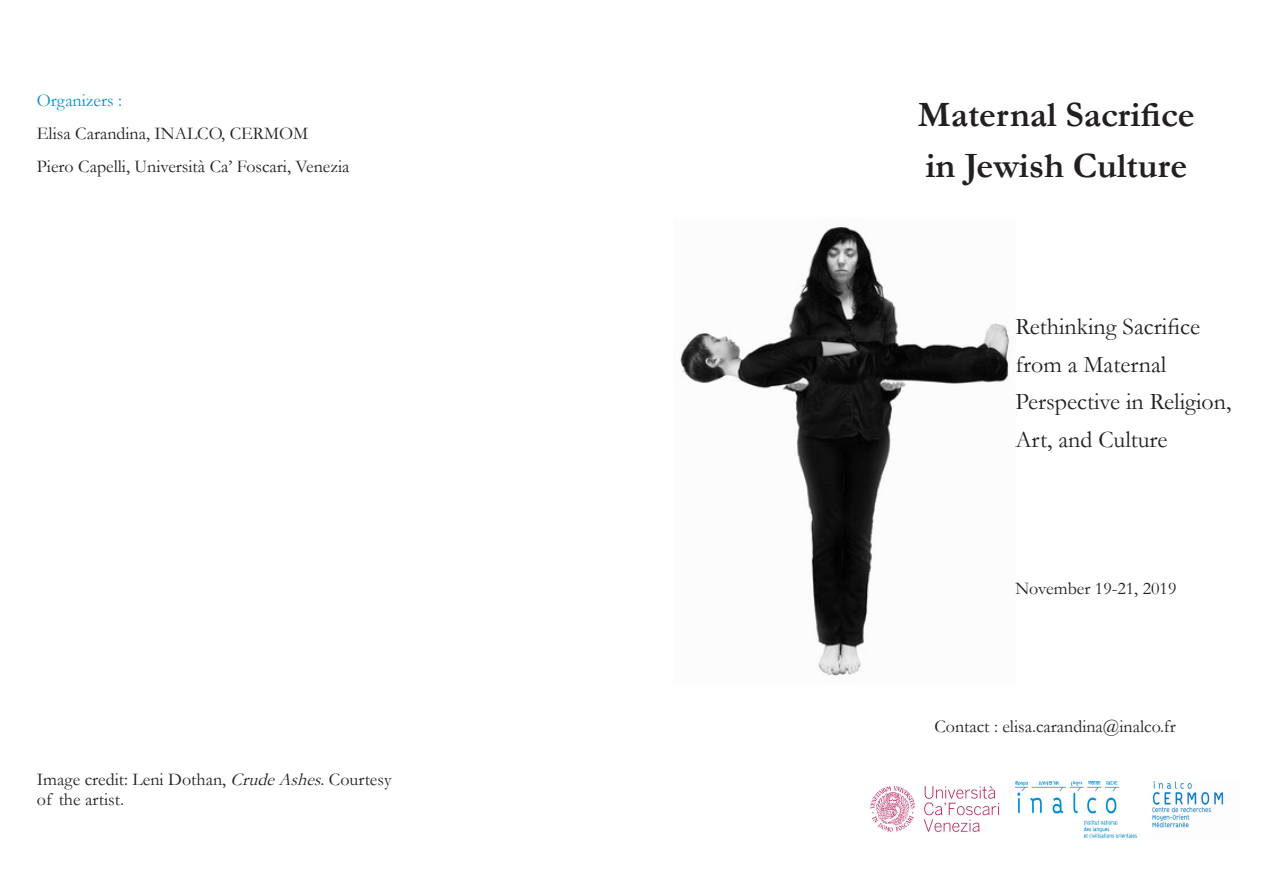
<style>
.page{position:relative;width:1263px;height:893px;background:#fff}
.page>*{position:absolute;margin:0;border:0;box-sizing:border-box;transform-origin:0 0}
.t1{font:700 36px "Garamond";color:#231f20}
.t2{font:24px/37.5px "Garamond";color:#231f20}
.t3{font:18px/19.5px "Garamond";color:#231f20}
.t4{font:18px "Garamond";color:#0093d0}
.s1{font-style:italic}
</style>
<div class="page">
<img style="left:680px;top:226px;width:330px;height:450px">
<img style="left:870px;top:786px;width:129px;height:46px">
<img style="left:1153px;top:781px;width:71px;height:47px">
<img style="left:1015px;top:781px;width:122px;height:57px">
<p class="t4" style="left:37px;top:88px;width:87px">Organizers :</p>
<p class="t3" style="left:37px;top:123px;width:273px">Elisa Carandina, INALCO, CERMOM</p>
<p class="t3" style="left:37px;top:156px;width:314px">Piero Capelli, Università Ca’ Foscari, Venezia</p>
<p class="t3" style="left:37px;top:769px;width:356px">Image credit: Leni Dothan, <span class="s1">CrudeAshes</span>. Courtesy of the artist.</p>
<p class="t1" style="left:918px;top:90px;width:279px">Maternal Sacrifice</p>
<p class="t1" style="left:925px;top:141px;width:263px">in Jewish Culture</p>
<p class="t2" style="left:1015px;top:307px;width:186px">Rethinking Sacrifice</p>
<p class="t2" style="left:1015px;top:345px;width:152px">from a Maternal</p>
<p class="t2" style="left:1015px;top:382px;width:217px">Perspective in Religion,<br>Art, and Culture</p>
<p class="t3" style="left:1015px;top:578px;width:163px">November 19-21, 2019</p>
<p class="t3" style="left:934px;top:716px;width:243px">Contact : elisa.carandina@inalco.fr</p>
</div>
